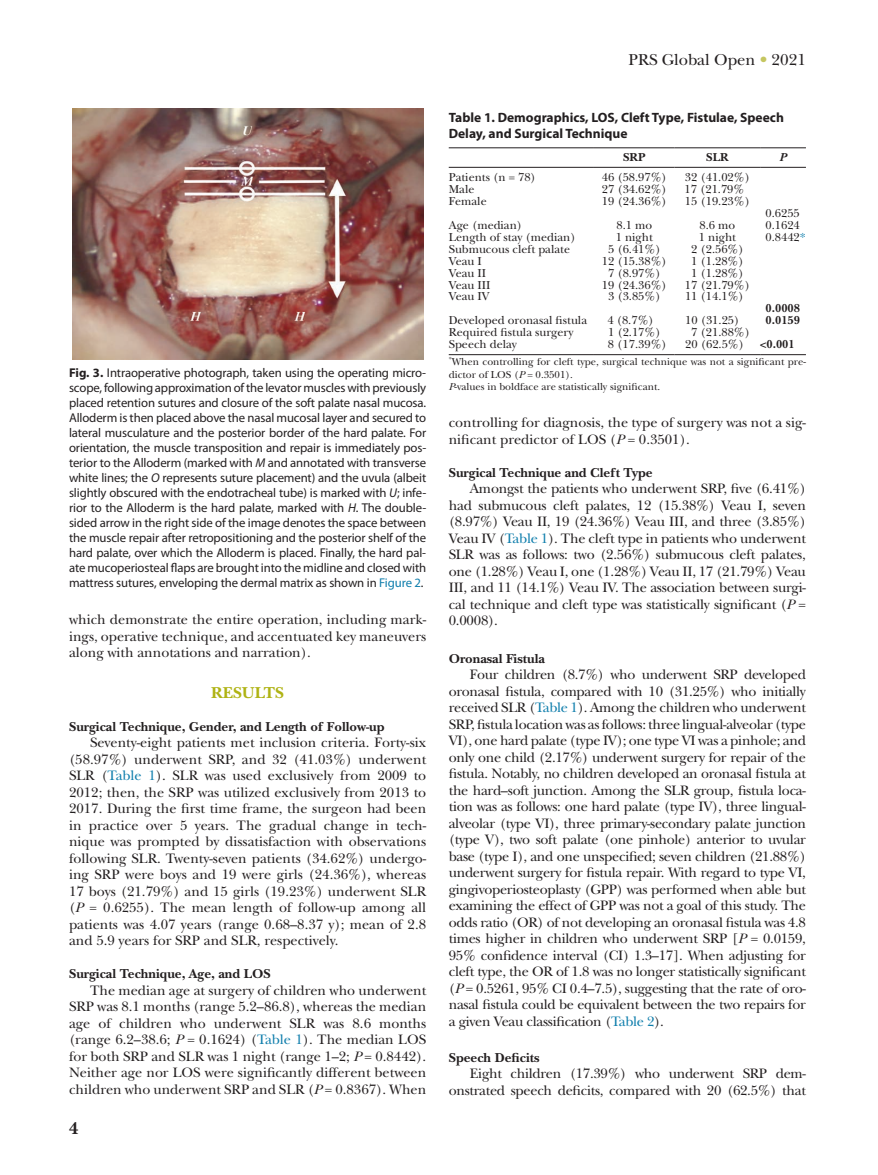
<style>
.page{position:relative;width:878px;height:1175px;background:#fff}
.page>*{position:absolute;margin:0;border:0;box-sizing:border-box;transform-origin:0 0}
.t1{font:700 18px "New Baskerville Std";color:#231f20}
.t2{font:16.5px "New Baskerville Std";color:#231f20}
.t3{font:700 16.5px "New Baskerville Std";color:#afb314}
.t4{font:14.25px/16.5px "New Baskerville Std";color:#231f20;text-align:justify}
.t5{font:14.25px/16.5px "New Baskerville Std";letter-spacing:-.02em;color:#231f20;text-align:right}
.t6{font:700 13.5px "New Baskerville Std";color:#231f20}
.t7{font:700 13.5px/16.5px "Myriad Pro";color:#231f20}
.t8{font:12.75px/15px "Myriad Pro";letter-spacing:-.01em;color:#231f20;text-align:justify}
.t9{font:12px "New Baskerville Std";color:#231f20}
.t10{font:700 12px "New Baskerville Std";color:#231f20}
.t11{font:italic 700 12px "New Baskerville Std";color:#231f20}
.t12{font:10.5px/12.8px "New Baskerville Std";color:#231f20}
.s1{font-weight:700}
.s2{font-style:italic}
.s3{color:#0f7eac}
.s4{color:#c5c660}
</style>
<div class="page">
<img style="left:72px;top:108px;width:351px;height:252px">
<hr style="left:448px;top:147px;width:146px;height:1px;background:#231f20">
<hr style="left:594px;top:147px;width:80px;height:1px;background:#231f20">
<hr style="left:674px;top:147px;width:86px;height:1px;background:#231f20">
<hr style="left:760px;top:147px;width:46px;height:1px;background:#231f20">
<hr style="left:448px;top:167px;width:146px;height:1px;background:#231f20">
<hr style="left:594px;top:167px;width:80px;height:1px;background:#231f20">
<hr style="left:674px;top:167px;width:86px;height:1px;background:#231f20">
<hr style="left:760px;top:167px;width:46px;height:1px;background:#231f20">
<hr style="left:448px;top:354px;width:146px;height:1px;background:#231f20">
<hr style="left:594px;top:354px;width:80px;height:1px;background:#231f20">
<hr style="left:674px;top:354px;width:86px;height:1px;background:#231f20">
<hr style="left:760px;top:354px;width:46px;height:1px;background:#231f20">
<p class="t8" style="left:69px;top:365px;width:359px"><span class="s1">Fig. 3.</span> I ntraoperative photograph, taken using the operating micro&shy;scope, following approximation of the levator muscles with previously placed retention sutures and closure of the soft palate nasal mucosa.<br>Alloderm is then placed above the nasal mucosal layer and secured to lateral musculature and the posterior border of the hard palate. For orientation, the muscle transposition and repair is immediately pos&shy;terior to the Alloderm (marked with <span class="s2">M</span> and annotated with transverse white lines; the <span class="s2">O</span> represents suture placement) and the uvula (albeit slightly obscured with the endotracheal tube) is marked with <span class="s2">U</span>; infe&shy;rior to the Alloderm is the hard palate, marked with <span class="s2">H</span>. The double&shy;sided arrow in the right side of the image denotes the space between the muscle repair after retropositioning and the posterior shelf of the hard palate, over which the Alloderm is placed. Finally, the hard pal&shy;ate mucoperiosteal flaps are brought into the midline and closed with mattress sutures, enveloping the dermal matrix as shown in <span class="s3">Figure 2</span>.</p>
<p class="t4" style="left:69px;top:611px;width:359px">which demonstrate the entire operation, including mark&shy;ings, operative technique, and accentuated key maneuvers along with annotations and narration).</p>
<p class="t3" style="left:211px;top:682px;width:74px">RESULTS</p>
<p class="t6" style="left:69px;top:718px;width:317px">Surgical Technique, Gender, and Length of Follow-up</p>
<p class="t4" style="left:69px;top:734px;width:359px;text-indent:21px">Seventy-eight patients met inclusion criteria. Forty-six (58.97%) underwent SRP, and 32 (41.03%) underwent SLR (<span class="s3">Table 1</span>). SLR was used exclusively from 2009 to 2012; then, the SRP was utilized exclusively from 2013 to 2017. During the first time frame, the surgeon had been in practice over 5 years. The gradual change in tech&shy;nique was prompted by dissatisfaction with observations following SLR. Twenty-seven patients (34.62%) undergo&shy;ing SRP were boys and 19 were girls (24.36%), whereas 17 boys (21.79%) and 15 girls (19.23%) underwent SLR (<span class="s2">P</span> = 0.6255). The mean length of follow-up among all patients was 4.07 years (range 0.68–8.37 y); mean of 2.8 and 5.9 years for SRP and SLR, respectively.</p>
<p class="t6" style="left:69px;top:966px;width:203px">Surgical Technique, Age, and LOS</p>
<p class="t4" style="left:69px;top:982px;width:359px;text-indent:21px">The median age at surgery of children who underwent SRP was 8.1 months (range 5.2–86.8), whereas the median age of children who underwent SLR was 8.6 months (range 6.2–38.6; <span class="s2">P</span> = 0.1624) (<span class="s3">Table 1</span>). The median LOS for both SRP and SLR was 1 night (range 1–2; <span class="s2">P</span> = 0.8442).<br>Neither age nor LOS were significantly different between children who underwent SRP and SLR (<span class="s2">P</span> = 0.8367). When</p>
<p class="t1" style="left:69px;top:1118px;width:11px">4</p>
<p class="t2" style="left:628px;top:50px;width:179px">PRS Global Open <span class="s4">•</span> 2021</p>
<p class="t7" style="left:448px;top:109px;width:336px">Table 1. Demographics, LOS, Cleft Type, Fistulae, Speech<br>Delay, and Surgical Technique</p>
<p class="t10" style="left:623px;top:150px;width:24px">SRP</p>
<p class="t10" style="left:706px;top:150px;width:24px">SLR</p>
<p class="t11" style="left:779px;top:150px;width:8px">P</p>
<p class="t9" style="left:448px;top:170px;width:89px">Patients (n = 78)</p>
<p class="t9" style="left:601px;top:170px;width:67px">46 (58.97%)</p>
<p class="t9" style="left:685px;top:170px;width:67px">32 (41.02%)</p>
<p class="t9" style="left:448px;top:182px;width:27px">Male</p>
<p class="t9" style="left:601px;top:182px;width:67px">27 (34.62%)</p>
<p class="t9" style="left:684px;top:182px;width:61px">17 (21.79%</p>
<p class="t9" style="left:448px;top:194px;width:39px">Female</p>
<p class="t9" style="left:601px;top:194px;width:67px">19 (24.36%)</p>
<p class="t9" style="left:685px;top:194px;width:67px">15 (19.23%)</p>
<p class="t9" style="left:765px;top:206px;width:36px">0.6255</p>
<p class="t9" style="left:449px;top:218px;width:75px">Age (median)</p>
<p class="t9" style="left:616px;top:218px;width:37px">8.1 mo</p>
<p class="t9" style="left:699px;top:218px;width:37px">8.6 mo</p>
<p class="t9" style="left:765px;top:218px;width:36px">0.1624</p>
<p class="t9" style="left:449px;top:230px;width:128px">Length of stay (median)</p>
<p class="t9" style="left:615px;top:230px;width:39px">1 night</p>
<p class="t9" style="left:698px;top:230px;width:39px">1 night</p>
<p class="t9" style="left:765px;top:230px;width:42px">0.8442<span class="s3">*</span></p>
<p class="t9" style="left:449px;top:242px;width:123px">Submucous cleft palate</p>
<p class="t9" style="left:608px;top:242px;width:54px">5 (6.41%)</p>
<p class="t9" style="left:691px;top:242px;width:54px">2 (2.56%)</p>
<p class="t9" style="left:449px;top:254px;width:35px">Veau I</p>
<p class="t9" style="left:601px;top:254px;width:67px">12 (15.38%)</p>
<p class="t9" style="left:691px;top:254px;width:54px">1 (1.28%)</p>
<p class="t9" style="left:449px;top:266px;width:39px">Veau II</p>
<p class="t9" style="left:608px;top:266px;width:54px">7 (8.97%)</p>
<p class="t9" style="left:691px;top:266px;width:54px">1 (1.28%)</p>
<p class="t9" style="left:449px;top:278px;width:43px">Veau III</p>
<p class="t9" style="left:601px;top:278px;width:67px">19 (24.36%)</p>
<p class="t9" style="left:685px;top:278px;width:67px">17 (21.79%)</p>
<p class="t9" style="left:449px;top:289px;width:42px">Veau IV</p>
<p class="t9" style="left:608px;top:289px;width:54px">3 (3.85%)</p>
<p class="t9" style="left:685px;top:289px;width:60px">11 (14.1%)</p>
<p class="t10" style="left:765px;top:301px;width:36px">0.0008</p>
<p class="t9" style="left:449px;top:313px;width:140px">Developed oronasal fistula</p>
<p class="t9" style="left:607px;top:313px;width:48px">4 (8.7%)</p>
<p class="t9" style="left:685px;top:313px;width:56px">10 (31.25)</p>
<p class="t10" style="left:765px;top:313px;width:36px">0.0159</p>
<p class="t9" style="left:449px;top:325px;width:126px">Required fistula surgery</p>
<p class="t9" style="left:608px;top:325px;width:54px">1 (2.17%)</p>
<p class="t9" style="left:691px;top:325px;width:60px">7 (21.88%)</p>
<p class="t9" style="left:449px;top:337px;width:70px">Speech delay</p>
<p class="t9" style="left:608px;top:337px;width:60px">8 (17.39%)</p>
<p class="t9" style="left:685px;top:337px;width:60px">20 (62.5%)</p>
<p class="t10" style="left:760px;top:337px;width:36px">&lt;0.001</p>
<p class="t12" style="left:448px;top:355px;width:358px"><sup>*</sup>When controlling for cleft type, surgical technique was not a significant pre&shy;dictor of LOS (<span class="s2">P</span> = 0.3501).<br><span class="s2">P</span>-values in boldface are statistically significant.</p>
<p class="t4" style="left:449px;top:414px;width:358px">controlling for diagnosis, the type of surgery was not a sig&shy;nificant predictor of LOS (<span class="s2">P</span> = 0.3501).</p>
<p class="t6" style="left:448px;top:464px;width:205px">Surgical Technique and Cleft Type</p>
<p class="t4" style="left:448px;top:480px;width:359px;text-indent:21px">Amongst the patients who underwent SRP, five (6.41%) had submucous cleft palates, 12 (15.38%) Veau I, seven (8.97%) Veau II, 19 (24.36%) Veau III, and three (3.85%)<br>Veau IV (<span class="s3">Table 1</span>). The cleft type in patients who underwent SLR was as follows: two (2.56%) submucous cleft palates, one (1.28%) Veau I, one (1.28%) Veau II, 17 (21.79%) Veau III, and 11 (14.1%) Veau IV. The association between surgi&shy;cal technique and cleft type was statistically significant (<span class="s2">P</span> = 0.0008).</p>
<p class="t6" style="left:448px;top:650px;width:98px">Oronasal Fistula</p>
<p class="t4" style="left:448px;top:666px;width:359px;text-indent:21px">Four children (8.7%) who underwent SRP developed oronasal fistula, compared with 10 (31.25%) who initially received SLR (<span class="s3">Table 1</span>). Among the children who underwent SRP, fistula location was as follows: three lingual-alveolar (type VI), one hard palate (type IV); one type VI was a pinhole; and only one child (2.17%) underwent surgery for repair of the fistula. Notably, no children developed an oronasal fistula at the hard–soft junction. Among the SLR group, fistula loca&shy;tion was as follows: one hard palate (type IV), three lingual&shy;alveolar (type VI), three primary-secondary palate junction (type V), two soft palate (one pinhole) anterior to uvular base (type I), and one unspecified; seven children (21.88%) underwent surgery for fistula repair. With regard to type VI, gingivoperiosteoplasty (GPP) was performed when able but examining the effect of GPP was not a goal of this study. The odds ratio (OR) of not developing an oronasal fistula was 4.8 times higher in children who underwent SRP [<span class="s2">P</span> = 0.0159, 95% confidence interval (CI) 1.3–17]. When adjusting for cleft type, the OR of 1.8 was no longer statistically significant (<span class="s2">P</span> = 0.5261, 95% CI 0.4–7.5), suggesting that the rate of oro&shy;nasal fistula could be equivalent between the two repairs for a given Veau classification (<span class="s3">Table 2</span>).</p>
<p class="t6" style="left:448px;top:1049px;width:92px">Speech Deficits</p>
<p class="t5" style="left:448px;top:1065px;width:359px">Eight children (17.39%) who underwent SRP dem&shy;onstrated speech deficits, compared with 20 (62.5%) that</p>
</div>
